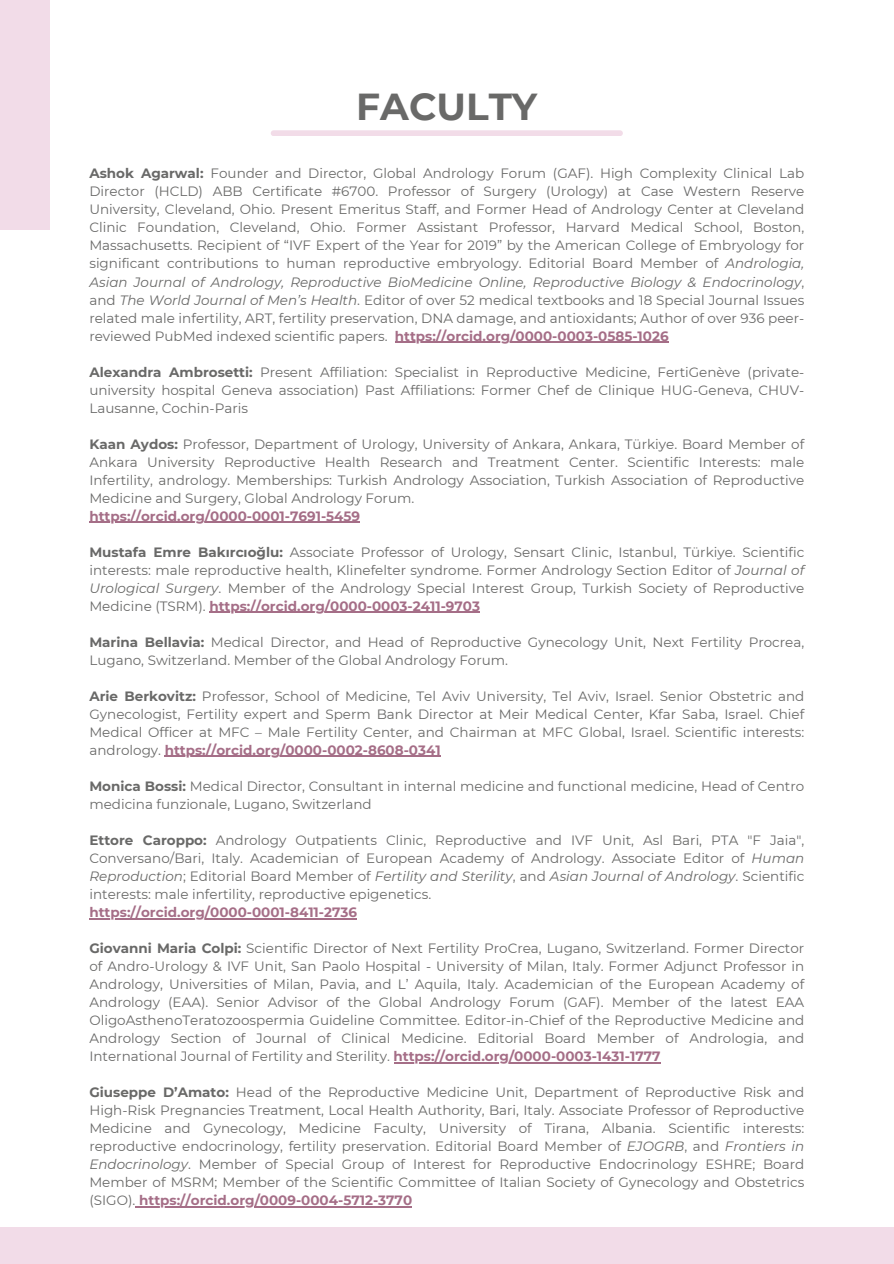
<style>
.page{position:relative;width:894px;height:1264px;background:#fff}
.page>*{position:absolute;margin:0;border:0;box-sizing:border-box;transform-origin:0 0}
.t1{font:700 37.5px "Montserrat";color:#696968}
.t2{font:13.5px/18px "Montserrat";color:#696968;text-align:justify}
.t3{font:700 13.5px "Montserrat";color:#a56e87}
.s1{font-weight:700}
.s2{font-style:italic}
.s3{font-weight:700;color:#a56e87}
</style>
<div class="page">
<div style="left:0;top:0;width:50px;height:230px;background:#f2dce8"></div>
<div style="left:0;top:1227px;width:893px;height:36px;background:#f2dce8"></div>
<div style="left:271px;top:130px;width:351px;height:6px;background:#f2dce8;border-radius:3px"></div>
<hr style="left:394px;top:341px;width:274px;height:2px;background:#a56e87">
<hr style="left:89px;top:521px;width:271px;height:2px;background:#a56e87">
<hr style="left:209px;top:611px;width:271px;height:2px;background:#a56e87">
<hr style="left:165px;top:755px;width:275px;height:2px;background:#a56e87">
<hr style="left:89px;top:917px;width:268px;height:2px;background:#a56e87">
<hr style="left:393px;top:1061px;width:267px;height:2px;background:#a56e87">
<hr style="left:139px;top:1205px;width:115px;height:2px;background:#a56e87">
<hr style="left:254px;top:1205px;width:158px;height:2px;background:#a56e87">
<h1 class="t1" style="left:356px;top:83px;width:182px">FACULTY</h1>
<p class="t2" style="left:89px;top:165px;width:716px"><span class="s1">Ashok Agarwal:</span> Founder and Director, Global Andrology Forum (GAF). High Complexity Clinical Lab Director (HCLD) ABB Certificate #6700. Professor of Surgery (Urology) at Case Western Reserve University, Cleveland, Ohio. Present Emeritus Staff, and Former Head of Andrology Center at Cleveland Clinic Foundation, Cleveland, Ohio. Former Assistant Professor, Harvard Medical School, Boston, Massachusetts. Recipient of “IVF Expert of the Year for 2019” by the American College of Embryology for significant contributions to human reproductive embryology. Editorial Board Member of <span class="s2">Andrologia, Asian Journal of Andrology, Reproductive BioMedicine Online, Reproductive Biology &amp; Endocrinology</span>, and <span class="s2">The World Journal of Men’s Health</span>. Editor of over 52 medical textbooks and 18 Special Journal Issues related male infertility, ART, fertility preservation, DNA damage, and antioxidants; Author of over 936 peer&shy;reviewed PubMed indexed scientific papers. <span class="s3">https://orcid.org/0000-0003-0585-1026</span></p>
<p class="t2" style="left:89px;top:363px;width:716px"><span class="s1">Alexandra Ambrosetti:</span> Present Affiliation: Specialist in Reproductive Medicine, FertiGenève (private&shy;university hospital Geneva association) Past Affiliations: Former Chef de Clinique HUG-Geneva, CHUV-Lausanne, Cochin-Paris</p>
<p class="t2" style="left:89px;top:435px;width:716px"><span class="s1">Kaan Aydos:</span> Professor, Department of Urology, University of Ankara, Ankara, Türkiye. Board Member of Ankara University Reproductive Health Research and Treatment Center. Scientific Interests: male Infertility, andrology. Memberships: Turkish Andrology Association, Turkish Association of Reproductive Medicine and Surgery, Global Andrology Forum.</p>
<p class="t3" style="left:89px;top:507px;width:272px">https://orcid.org/0000-0001-7691-5459</p>
<p class="t2" style="left:89px;top:543px;width:716px"><span class="s1">Mustafa Emre Bakırcıoğlu:</span> Associate Professor of Urology, Sensart Clinic, Istanbul, Türkiye. Scientific interests: male reproductive health, Klinefelter syndrome. Former Andrology Section Editor of <span class="s2">Journal of Urological Surgery</span>. Member of the Andrology Special Interest Group, Turkish Society of Reproductive Medicine (TSRM). <span class="s3">https://orcid.org/0000-0003-2411-9703</span></p>
<p class="t2" style="left:89px;top:633px;width:716px"><span class="s1">Marina Bellavia:</span> Medical Director, and Head of Reproductive Gynecology Unit, Next Fertility Procrea,<br>Lugano, Switzerland. Member of the Global Andrology Forum.</p>
<p class="t2" style="left:89px;top:687px;width:716px"><span class="s1">Arie Berkovitz:</span> Professor, School of Medicine, Tel Aviv University, Tel Aviv, Israel. Senior Obstetric and Gynecologist, Fertility expert and Sperm Bank Director at Meir Medical Center, Kfar Saba, Israel. Chief Medical Officer at MFC – Male Fertility Center, and Chairman at MFC Global, Israel. Scientific interests: andrology. <span class="s3">https://orcid.org/0000-0002-8608-0341</span></p>
<p class="t2" style="left:89px;top:777px;width:716px"><span class="s1">Monica Bossi:</span> Medical Director, Consultant in internal medicine and functional medicine, Head of Centro medicina funzionale, Lugano, Switzerland</p>
<p class="t2" style="left:89px;top:831px;width:716px"><span class="s1">Ettore Caroppo:</span> Andrology Outpatients Clinic, Reproductive and IVF Unit, Asl Bari, PTA "F Jaia", Conversano/Bari, Italy. Academician of European Academy of Andrology. Associate Editor of <span class="s2">Human Reproduction</span>; Editorial Board Member of <span class="s2">Fertility and Sterility</span>, and <span class="s2">Asian Journal of Andrology</span>. Scientific interests: male infertility, reproductive epigenetics.</p>
<p class="t3" style="left:89px;top:903px;width:269px">https://orcid.org/0000-0001-8411-2736</p>
<p class="t2" style="left:89px;top:939px;width:716px"><span class="s1">Giovanni Maria Colpi:</span> Scientific Director of Next Fertility ProCrea, Lugano, Switzerland. Former Director of Andro-Urology &amp; IVF Unit, San Paolo Hospital - University of Milan, Italy. Former Adjunct Professor in Andrology, Universities of Milan, Pavia, and L’ Aquila, Italy. Academician of the European Academy of Andrology (EAA). Senior Advisor of the Global Andrology Forum (GAF). Member of the latest EAA OligoAsthenoTeratozoospermia Guideline Committee. Editor-in-Chief of the Reproductive Medicine and Andrology Section of Journal of Clinical Medicine. Editorial Board Member of Andrologia, and International Journal of Fertility and Sterility. <span class="s3">https://orcid.org/0000-0003-1431-1777</span></p>
<p class="t2" style="left:89px;top:1083px;width:716px"><span class="s1">Giuseppe D’Amato:</span> Head of the Reproductive Medicine Unit, Department of Reproductive Risk and High-Risk Pregnancies Treatment, Local Health Authority, Bari, Italy. Associate Professor of Reproductive Medicine and Gynecology, Medicine Faculty, University of Tirana, Albania. Scientific interests: reproductive endocrinology, fertility preservation. Editorial Board Member of <span class="s2">EJOGRB</span>, and <span class="s2">Frontiers in Endocrinology</span>. Member of Special Group of Interest for Reproductive Endocrinology ESHRE; Board Member of MSRM; Member of the Scientific Committee of Italian Society of Gynecology and Obstetrics (SIGO). <span class="s3">https://orcid.org/0009-0004-5712-3770</span></p>
</div>
